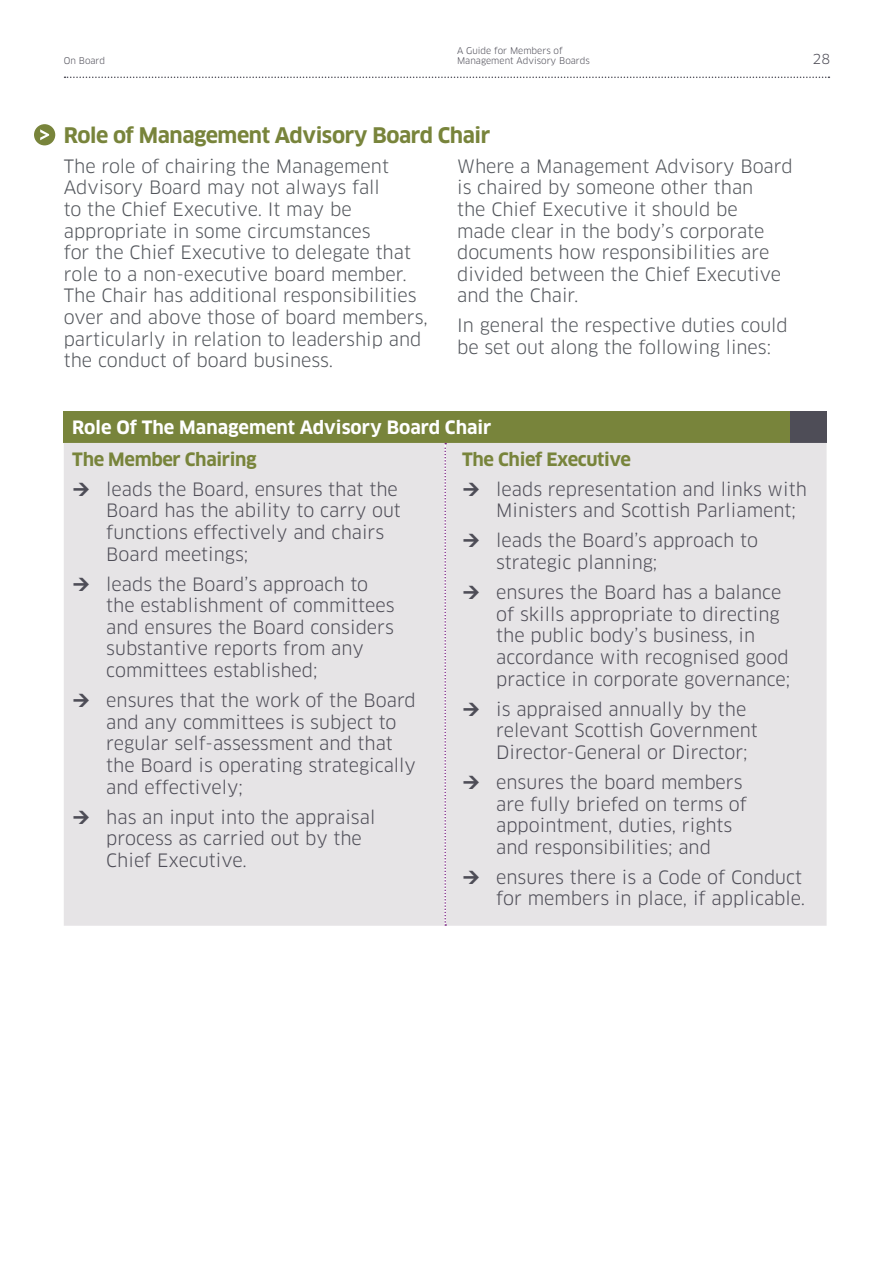
<style>
.page{position:relative;width:893px;height:1263px;background:#fff}
.page>*{position:absolute;margin:0;border:0;box-sizing:border-box;transform-origin:0 0}
.H1{font:700 21px "Clan OT";letter-spacing:-.02em;color:#78843b}
.t1{font:18px/21.6px "Clan OT";color:#4e4d57}
.Body_Txt{font:18px/21.6px "Clan OT";color:#52555b}
.H2{font:700 18px "Clan OT";color:#fff}
.H2-2{font:700 18px "Clan OT";letter-spacing:-.02em;color:#78843b}
.t2{font:13.5px "Clan OT";color:#4e4d57}
.t3{font:9px/10.8px "Clan OT";color:#4e4d57}
</style>
<div class="page">
<svg style="left:65px;top:77px;width:764px;height:1px"></svg>
<div style="left:64px;top:412px;width:726px;height:31px;background:#78843b"></div>
<div style="left:790px;top:412px;width:37px;height:31px;background:#4e4d57"></div>
<div style="left:64px;top:443px;width:763px;height:483px;background:#e6e4e6"></div>
<svg style="left:444px;top:443px;width:2px;height:483px"></svg>
<div style="left:34px;top:124px;width:21px;height:21px;background:#78843b;border-radius:50%"></div>
<svg style="left:40px;top:129px;width:9px;height:11px"></svg>
<svg style="left:74px;top:482px;width:15px;height:14px"></svg>
<svg style="left:74px;top:577px;width:15px;height:14px"></svg>
<svg style="left:74px;top:694px;width:15px;height:13px"></svg>
<svg style="left:74px;top:810px;width:15px;height:14px"></svg>
<svg style="left:464px;top:482px;width:15px;height:14px"></svg>
<svg style="left:464px;top:534px;width:15px;height:13px"></svg>
<svg style="left:464px;top:586px;width:15px;height:13px"></svg>
<svg style="left:464px;top:702px;width:15px;height:14px"></svg>
<svg style="left:464px;top:776px;width:15px;height:13px"></svg>
<svg style="left:464px;top:871px;width:15px;height:13px"></svg>
<p class="t3" style="left:64px;top:55px;width:43px">On Board</p>
<p class="t3" style="left:457px;top:45px;width:134px">A Guide for Members of<br>Management Advisory Boards</p>
<p class="t2" style="left:813px;top:51px;width:19px">28</p>
<h1 class="H1" style="left:64px;top:123px;width:428px">Role of Management Advisory Board Chair</h1>
<p class="Body_Txt" style="left:64px;top:155px;width:366px">The role of chairing the Management Advisory Board may not always fall<br>to the Chief Executive. It may be appropriate in some circumstances<br>for the Chief Executive to delegate that role to a non-executive board member.<br>The Chair has additional responsibilities over and above those of board members, particularly in relation to leadership and the conduct of board business.</p>
<p class="Body_Txt" style="left:457px;top:155px;width:337px">Where a Management Advisory Board is chaired by someone other than<br>the Chief Executive it should be<br>made clear in the body’s corporate documents how responsibilities are divided between the Chief Executive and the Chair.</p>
<p class="Body_Txt" style="left:457px;top:315px;width:332px">In general the respective duties could be set out along the following lines:</p>
<h2 class="H2" style="left:72px;top:417px;width:421px">Role Of The Management Advisory Board Chair</h2>
<h2 class="H2-2" style="left:72px;top:448px;width:186px">The Member Chairing</h2>
<p class="t1" style="left:106px;top:478px;width:296px">leads the Board, ensures that the<br>Board has the ability to carry out functions effectively and chairs<br>Board meetings;</p>
<p class="t1" style="left:106px;top:573px;width:290px">leads the Board’s approach to the establishment of committees and ensures the Board considers substantive reports from any committees established;</p>
<p class="t1" style="left:106px;top:690px;width:311px">ensures that the work of the Board and any committees is subject to regular self-assessment and that the Board is operating strategically and effectively;</p>
<p class="t1" style="left:106px;top:806px;width:271px">has an input into the appraisal process as carried out by the<br>Chief Executive.</p>
<h2 class="H2-2" style="left:462px;top:448px;width:170px">The Chief Executive</h2>
<p class="t1" style="left:496px;top:478px;width:312px">leads representation and links with<br>Ministers and Scottish Parliament;</p>
<p class="t1" style="left:496px;top:530px;width:263px">leads the Board’s approach to strategic planning;</p>
<p class="t1" style="left:496px;top:582px;width:296px">ensures the Board has a balance of skills appropriate to directing the public body’s business, in accordance with recognised good practice in corporate governance;</p>
<p class="t1" style="left:496px;top:698px;width:263px">is appraised annually by the relevant Scottish Government<br>Director-General or Director;</p>
<p class="t1" style="left:496px;top:771px;width:252px">ensures the board members are fully briefed on terms of appointment, duties, rights and responsibilities; and</p>
<p class="t1" style="left:496px;top:866px;width:311px">ensures there is a Code of Conduct for members in place, if applicable.</p>
</div>
